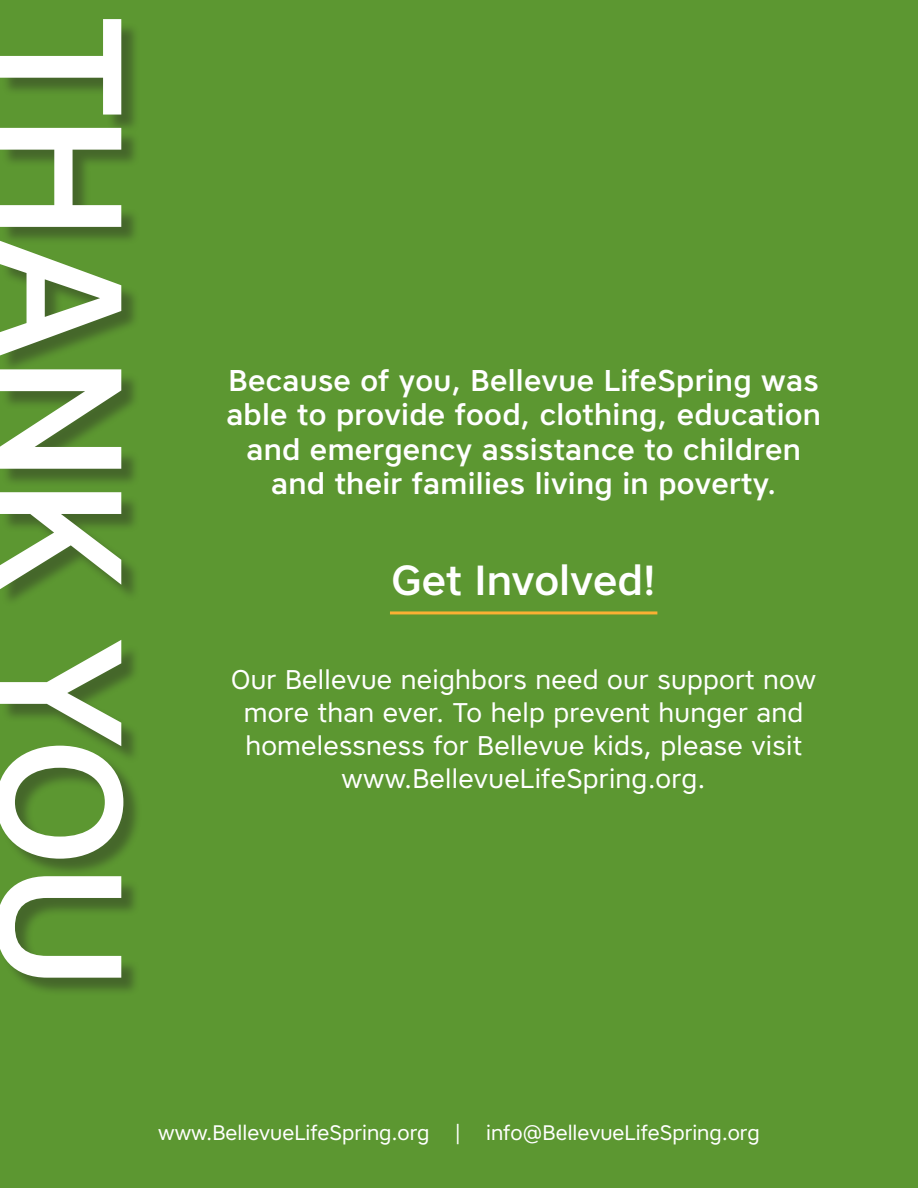
<style>
.page{position:relative;width:918px;height:1188px;background:#5c9731}
.page>*{position:absolute;margin:0;border:0;box-sizing:border-box;transform-origin:0 0}
.t1{font:500 175.5px "Core Sans A55";letter-spacing:-.02em;color:#fff}
.t2{font:500 42px "Core Sans A55";color:#fff}
.t3{font:500 30px/34.5px "Core Sans A55";letter-spacing:.01em;color:#fff;text-align:center}
.t4{font:27px/33px "Core Sans A45";letter-spacing:.01em;color:#fff;text-align:center}
.t5{font:21px "Core Sans A45";color:#fff}
</style>
<div class="page">
<hr style="left:390px;top:611px;width:267px;height:3px;background:#fbb033">
<div style="left:0;top:22px;width:142px;height:974px;background:#231f20;opacity:.4"></div>
<p class="t1" style="left:175px;top:16px;width:977px;rotate:90deg">THANK YOU</p>
<p class="t3" style="left:226px;top:363px;width:596px">Because of you, Bellevue LifeSpring was able to provide food, clothing, education and emergency assistance to children and their families living in poverty.</p>
<p class="t2" style="left:392px;top:553px;width:266px">Get Involved!</p>
<p class="t4" style="left:231px;top:663px;width:587px">Our Bellevue neighbors need our support now more than ever. To help prevent hunger and homelessness for Bellevue kids, please visit www.BellevueLifeSpring.org.</p>
<p class="t5" style="left:158px;top:1119px;width:603px">www.BellevueLifeSpring.org | info@BellevueLifeSpring.org</p>
</div>
